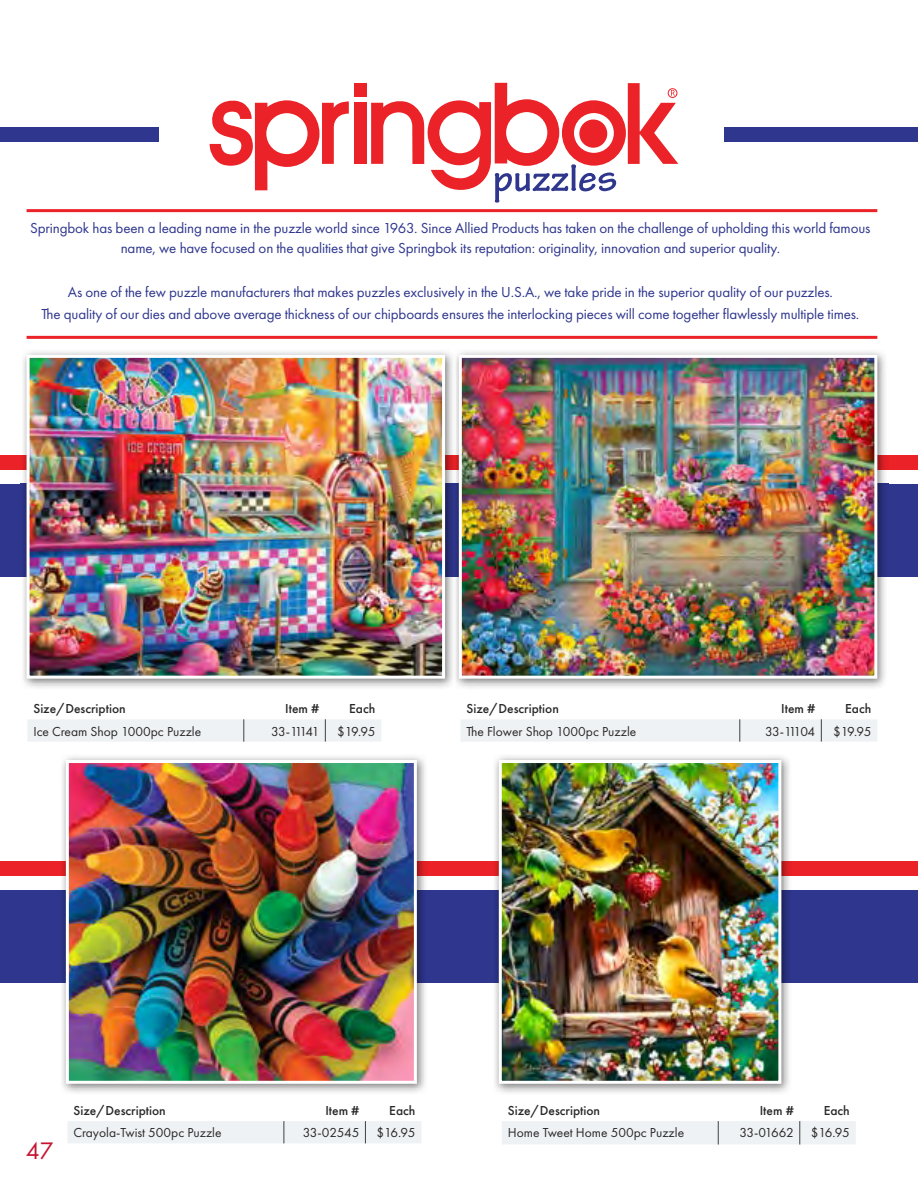
<style>
.page{position:relative;width:918px;height:1188px;background:#fff}
.page>*{position:absolute;margin:0;border:0;box-sizing:border-box;transform-origin:0 0}
.t1{font:24.75px "Futura PT";color:#c41230}
.t2{font:15px/19.5px "Futura PT";letter-spacing:-.01em;color:#2e368d;text-align:center}
.t3{font:13.5px "Futura PT";color:#292829}
.t4{font:500 13.5px "Futura PT";color:#292829}
</style>
<div class="page">
<div style="left:0;top:455px;width:918px;height:15px;background:#eb2227"></div>
<div style="left:0;top:128px;width:158px;height:14px;background:#2e368d"></div>
<div style="left:724px;top:128px;width:193px;height:14px;background:#2e368d"></div>
<div style="left:0;top:862px;width:918px;height:14px;background:#eb2227"></div>
<div style="left:0;top:484px;width:918px;height:92px;background:#2e368d"></div>
<div style="left:0;top:890px;width:918px;height:92px;background:#2e368d"></div>
<img style="left:493px;top:756px;width:299px;height:337px">
<img style="left:493px;top:862px;width:299px;height:14px">
<img style="left:503px;top:764px;width:274px;height:316px">
<div style="left:499px;top:760px;width:282px;height:324px;border:3px solid #fff"></div>
<hr style="left:27px;top:209px;width:850px;height:3px;background:#eb2227">
<hr style="left:27px;top:336px;width:850px;height:3px;background:#eb2227">
<div style="left:502px;top:1121px;width:354px;height:24px;background:#eff2f4"></div>
<div style="left:354px;top:83px;width:12px;height:14px;background:#eb2227"></div>
<div style="left:354px;top:103px;width:12px;height:61px;background:#eb2227"></div>
<svg style="left:210px;top:100px;width:139px;height:90px"></svg>
<svg style="left:371px;top:83px;width:307px;height:120px"></svg>
<img style="left:60px;top:757px;width:368px;height:336px">
<img style="left:60px;top:862px;width:368px;height:14px">
<img style="left:70px;top:764px;width:343px;height:316px">
<div style="left:66px;top:760px;width:351px;height:324px;border:3px solid #fff"></div>
<div style="left:68px;top:1121px;width:353px;height:22px;background:#eff2f4"></div>
<img style="left:21px;top:351px;width:867px;height:337px">
<img style="left:21px;top:455px;width:867px;height:15px">
<img style="left:31px;top:359px;width:410px;height:316px">
<div style="left:27px;top:355px;width:418px;height:324px;border:3px solid #fff"></div>
<div style="left:27px;top:719px;width:354px;height:23px;background:#eff2f4"></div>
<img style="left:453px;top:351px;width:3px;height:337px">
<img style="left:463px;top:359px;width:410px;height:316px">
<div style="left:459px;top:355px;width:418px;height:324px;border:3px solid #fff"></div>
<div style="left:461px;top:719px;width:416px;height:23px;background:#eff2f4"></div>
<p class="t2" style="left:30px;top:218px;width:842px">Springbok has been a leading name in the puzzle world since 1963. Since Allied Products has taken on the challenge of upholding this world famous name, we have focused on the qualities that give Springbok its reputation: originality, innovation and superior quality.</p>
<p class="t2" style="left:41px;top:281px;width:819px;line-height:22.2px">As one of the few puzzle manufacturers that makes puzzles exclusively in the U.S.A., we take pride in the superior quality of our puzzles.<br>The quality of our dies and above average thickness of our chipboards ensures the interlocking pieces will come together flawlessly multiple times.</p>
<p class="t4" style="left:33px;top:701px;width:94px">Size/Description</p>
<p class="t4" style="left:285px;top:701px;width:36px">Item #</p>
<p class="t4" style="left:349px;top:701px;width:28px">Each</p>
<p class="t3" style="left:33px;top:723px;width:169px">Ice Cream Shop 1000pc Puzzle</p>
<p class="t3" style="left:271px;top:723px;width:50px">33-11141</p>
<p class="t3" style="left:337px;top:723px;width:40px">$19.95</p>
<p class="t4" style="left:467px;top:701px;width:94px">Size/Description</p>
<p class="t4" style="left:781px;top:701px;width:36px">Item #</p>
<p class="t4" style="left:845px;top:701px;width:28px">Each</p>
<p class="t3" style="left:467px;top:723px;width:171px">The Flower Shop 1000pc Puzzle</p>
<p class="t3" style="left:765px;top:723px;width:52px">33-11104</p>
<p class="t3" style="left:833px;top:723px;width:40px">$19.95</p>
<h1 class="t1" style="left:26px;top:1136px;width:29px">47</h1>
<p class="t4" style="left:73px;top:1102px;width:94px">Size/Description</p>
<p class="t4" style="left:325px;top:1102px;width:36px">Item #</p>
<p class="t4" style="left:389px;top:1102px;width:28px">Each</p>
<p class="t3" style="left:73px;top:1125px;width:150px">Crayola-Twist 500pc Puzzle</p>
<p class="t3" style="left:303px;top:1125px;width:58px">33-02545</p>
<p class="t3" style="left:376px;top:1125px;width:41px">$16.95</p>
<p class="t4" style="left:508px;top:1102px;width:94px">Size/Description</p>
<p class="t4" style="left:760px;top:1102px;width:36px">Item #</p>
<p class="t4" style="left:824px;top:1102px;width:28px">Each</p>
<p class="t3" style="left:508px;top:1125px;width:178px">Home Tweet Home 500pc Puzzle</p>
<p class="t3" style="left:740px;top:1125px;width:56px">33-01662</p>
<p class="t3" style="left:811px;top:1125px;width:41px">$16.95</p>
</div>
